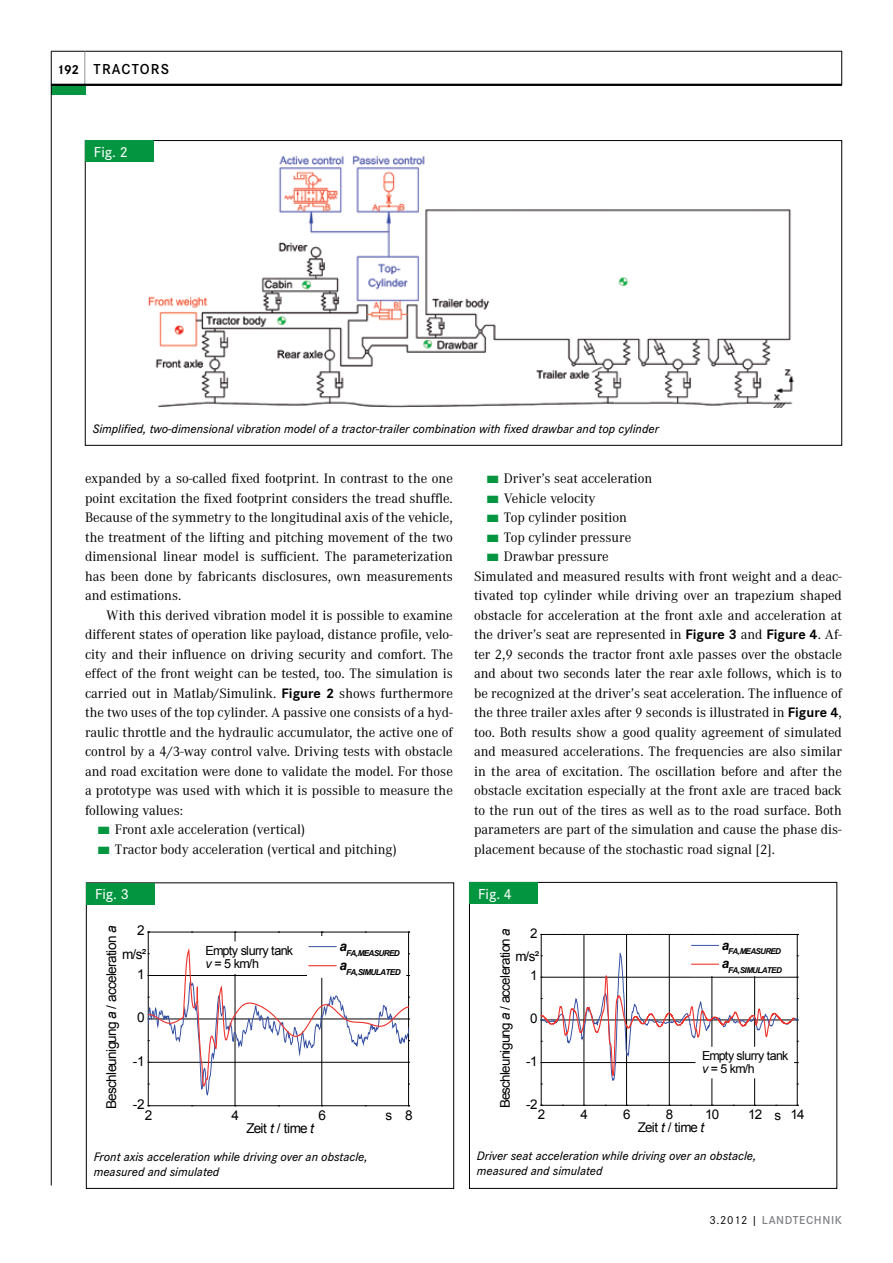
<style>
.page{position:relative;width:893px;height:1263px;background:#fff}
.page>*{position:absolute;margin:0;border:0;box-sizing:border-box;transform-origin:0 0}
.t1{font:500 15px "Corporate S";color:#fff}
.t2{font:600 15px "Corporate S";letter-spacing:.08em;color:#000}
.t3{font:14.25px/19.5px "Corporate A";color:#000;text-align:justify}
.t4{font:13.65px "Arial";letter-spacing:-.06em;color:#000}
.t5{font:700 13.5px "Corporate S";color:#000}
.t6{font:13.35px "Arial";letter-spacing:-.06em;color:#000}
.t7{font:13.35px "Arial";letter-spacing:-.04em;color:#000}
.t8{font:italic 500 12.75px/15px "Corporate S";color:#000}
.t9{font:12.6px/13.8px "Arial";letter-spacing:-.05em;color:#000}
.t10{font:12.45px/13.6px "Arial";letter-spacing:-.05em;color:#000}
.t11{font:600 12px "Corporate S";letter-spacing:.05em;color:#808285}
.t12{font:italic 700 8.25px "Arial";letter-spacing:-.08em;color:#000}
.t13{font:italic 700 8.1px "Arial";letter-spacing:-.08em;color:#000}
.s1{font-family:"Corporate S";font-weight:700}
.s2{color:#03953f}
.s3{font-style:italic}
.s4{font-weight:400;color:#000}
</style>
<div class="page">
<hr style="left:51px;top:51px;width:791px;height:1px;background:#000">
<hr style="left:85px;top:51px;width:1px;height:34px;background:#939598">
<hr style="left:841px;top:51px;width:1px;height:34px;background:#000">
<div style="left:51px;top:85px;width:34px;height:10px;background:#03953f"></div>
<hr style="left:51px;top:51px;width:1px;height:1134px;background:#000">
<hr style="left:51px;top:84px;width:791px;height:2px;background:#000">
<div style="left:86px;top:882px;width:368px;height:306px;border:1px solid #000"></div>
<div style="left:87px;top:883px;width:68px;height:21px;background:#03953f"></div>
<div style="left:119px;top:946px;width:30px;height:17px;border:1px solid #fff"></div>
<hr style="left:235px;top:932px;width:1px;height:174px;background:#000">
<hr style="left:322px;top:932px;width:1px;height:174px;background:#000">
<hr style="left:148px;top:1105px;width:261px;height:1px;background:#000">
<hr style="left:148px;top:932px;width:1px;height:174px;background:#000">
<hr style="left:408px;top:932px;width:1px;height:174px;background:#000">
<svg style="left:148px;top:932px;width:262px;height:165px"></svg>
<div style="left:469px;top:882px;width:368px;height:306px;border:1px solid #000"></div>
<div style="left:470px;top:882px;width:68px;height:22px;background:#03953f"></div>
<hr style="left:584px;top:934px;width:1px;height:171px;background:#000">
<hr style="left:626px;top:934px;width:1px;height:171px;background:#000">
<hr style="left:669px;top:934px;width:1px;height:171px;background:#000">
<hr style="left:712px;top:934px;width:1px;height:171px;background:#000">
<hr style="left:754px;top:934px;width:1px;height:171px;background:#000">
<hr style="left:541px;top:1105px;width:256px;height:1px;background:#000">
<hr style="left:541px;top:934px;width:1px;height:171px;background:#000">
<hr style="left:541px;top:934px;width:256px;height:1px;background:#000">
<hr style="left:797px;top:934px;width:1px;height:171px;background:#000">
<div style="left:690px;top:935px;width:97px;height:41px;background:#fff"></div>
<svg style="left:540px;top:945px;width:259px;height:140px"></svg>
<img style="left:148px;top:150px;width:646px;height:257px">
<div style="left:85px;top:141px;width:68px;height:21px;background:#03953f"></div>
<p class="t5" style="left:57px;top:61px;width:24px">192</p>
<p class="t2" style="left:94px;top:60px;width:77px">TRACTORS</p>
<p class="t1" style="left:94px;top:143px;width:35px">Fig. 2</p>
<p class="t8" style="left:93px;top:422px;width:568px">Simplified, two-dimensional vibration model of a tractor-trailer combination with fixed drawbar and top cylinder</p>
<p class="t3" style="left:85px;top:469px;width:369px">expanded by a so-called fixed footprint. In contrast to the one point excitation the fixed footprint considers the tread shuffle.<br>Because of the symmetry to the longitudinal axis of the vehicle, the treatment of the lifting and pitching movement of the two dimensional linear model is sufficient. The parameterization has been done by fabricants disclosures, own measurements and estimations.</p>
<p class="t3" style="left:85px;top:606px;width:369px;text-indent:21px">With this derived vibration model it is possible to examine different states of operation like payload, distance profile, velo&shy;city and their influence on driving security and comfort. The effect of the front weight can be tested, too. The simulation is carried out in Matlab/Simulink. <span class="s1">Figure 2</span> shows furthermore the two uses of the top cylinder. A passive one consists of a hyd&shy;raulic throttle and the hydraulic accumulator, the active one of control by a 4/3-way control valve. Driving tests with obstacle and road excitation were done to validate the model. For those a prototype was used with which it is possible to measure the following values:</p>
<p class="t3" style="left:98px;top:820px;width:209px"><span class="s2">■</span> Front axle acceleration (vertical)</p>
<p class="t3" style="left:98px;top:840px;width:301px"><span class="s2">■</span> Tractor body acceleration (vertical and pitching)</p>
<p class="t3" style="left:487px;top:469px;width:167px"><span class="s2">■</span> Driver’s seat acceleration</p>
<p class="t3" style="left:487px;top:489px;width:110px"><span class="s2">■</span> Vehicle velocity</p>
<p class="t3" style="left:487px;top:508px;width:142px"><span class="s2">■</span> Top cylinder position</p>
<p class="t3" style="left:487px;top:528px;width:146px"><span class="s2">■</span> Top cylinder pressure</p>
<p class="t3" style="left:474px;top:547px;width:369px;text-align:left;text-indent:13px"><span class="s2">■</span> Drawbar pressure<br>Simulated and measured results with front weight and a deac&shy;tivated top cylinder while driving over an trapezium shaped obstacle for acceleration at the front axle and acceleration at the driver’s seat are represented in <span class="s1">Figure 3</span> and <span class="s1">Figure 4</span>. Af&shy;ter 2,9 seconds the tractor front axle passes over the obstacle and about two seconds later the rear axle follows, which is to be recognized at the driver’s seat acceleration. The influence of the three trailer axles after 9 seconds is illustrated in <span class="s1">Figure 4</span>, too. Both results show a good quality agreement of simulated and measured accelerations. The frequencies are also similar in the area of excitation. The oscillation before and after the obstacle excitation especially at the front axle are traced back to the run out of the tires as well as to the road surface. Both parameters are part of the simulation and cause the phase dis&shy;placement because of the stochastic road signal [2].</p>
<p class="t1" style="left:95px;top:886px;width:35px">Fig. 3</p>
<p class="t1" style="left:478px;top:885px;width:35px">Fig. 4</p>
<p class="t4" style="left:137px;top:922px;width:9px">2</p>
<p class="t4" style="left:102px;top:1109px;width:185px;rotate:-90deg">Beschleunigung <span class="s3">a</span> / acceleration <span class="s3">a</span></p>
<p class="t12" style="left:340px;top:947px;width:62px"><sup>a</sup>FA,MEASURED</p>
<p class="t12" style="left:340px;top:966px;width:63px"><sup>a</sup>FA,SIMULATED</p>
<p class="t9" style="left:206px;top:943px;width:89px">Empty slurry tank <span class="s3">v</span> = 5km/h</p>
<p class="t4" style="left:122px;top:945px;width:26px">m/s²</p>
<p class="t4" style="left:137px;top:965px;width:9px">1</p>
<p class="t4" style="left:137px;top:1008px;width:9px">0</p>
<p class="t4" style="left:133px;top:1052px;width:13px">-1</p>
<p class="t4" style="left:133px;top:1095px;width:13px">-2</p>
<p class="t4" style="left:145px;top:1106px;width:9px">2</p>
<p class="t4" style="left:232px;top:1106px;width:9px">4</p>
<p class="t4" style="left:318px;top:1106px;width:9px">6</p>
<p class="t4" style="left:405px;top:1106px;width:9px">8</p>
<p class="t4" style="left:386px;top:1106px;width:8px">s</p>
<p class="t4" style="left:247px;top:1119px;width:69px">Zeit <span class="s3">t</span> / time <span class="s3">t</span></p>
<p class="t6" style="left:530px;top:924px;width:9px">2</p>
<p class="t6" style="left:496px;top:1108px;width:182px;rotate:-90deg">Beschleunigung <span class="s3">a</span> / acceleration <span class="s3">a</span></p>
<p class="t13" style="left:722px;top:946px;width:61px"><sup>a</sup>FA,MEASURED</p>
<p class="t13" style="left:722px;top:965px;width:62px"><sup>a</sup>FA,SIMULATED</p>
<p class="t6" style="left:515px;top:947px;width:25px">m/s²</p>
<p class="t6" style="left:530px;top:967px;width:9px">1</p>
<p class="t6" style="left:530px;top:1010px;width:9px">0</p>
<p class="t10" style="left:702px;top:1048px;width:88px">Empty slurry tank <span class="s3">v</span> = 5km/h</p>
<p class="t6" style="left:526px;top:1052px;width:13px">-1</p>
<p class="t6" style="left:526px;top:1095px;width:13px">-2</p>
<p class="t6" style="left:538px;top:1105px;width:9px">2</p>
<p class="t6" style="left:581px;top:1105px;width:9px">4</p>
<p class="t6" style="left:623px;top:1105px;width:9px">6</p>
<p class="t6" style="left:666px;top:1105px;width:9px">8</p>
<p class="t6" style="left:705px;top:1105px;width:16px">10</p>
<p class="t6" style="left:748px;top:1105px;width:16px">12</p>
<p class="t6" style="left:791px;top:1105px;width:16px">14</p>
<p class="t6" style="left:775px;top:1106px;width:8px">s</p>
<p class="t7" style="left:638px;top:1119px;width:68px">Zeit <span class="s3">t</span> / time <span class="s3">t</span></p>
<p class="t8" style="left:94px;top:1149px;width:275px">Front axis acceleration while driving over an obstacle, measured and simulated</p>
<p class="t8" style="left:477px;top:1148px;width:281px">Driver seat acceleration while driving over an obstacle, measured and simulated</p>
<p class="t11" style="left:709px;top:1213px;width:134px"><span class="s4">3.2012 |</span> LANDTECHNIK</p>
</div>
